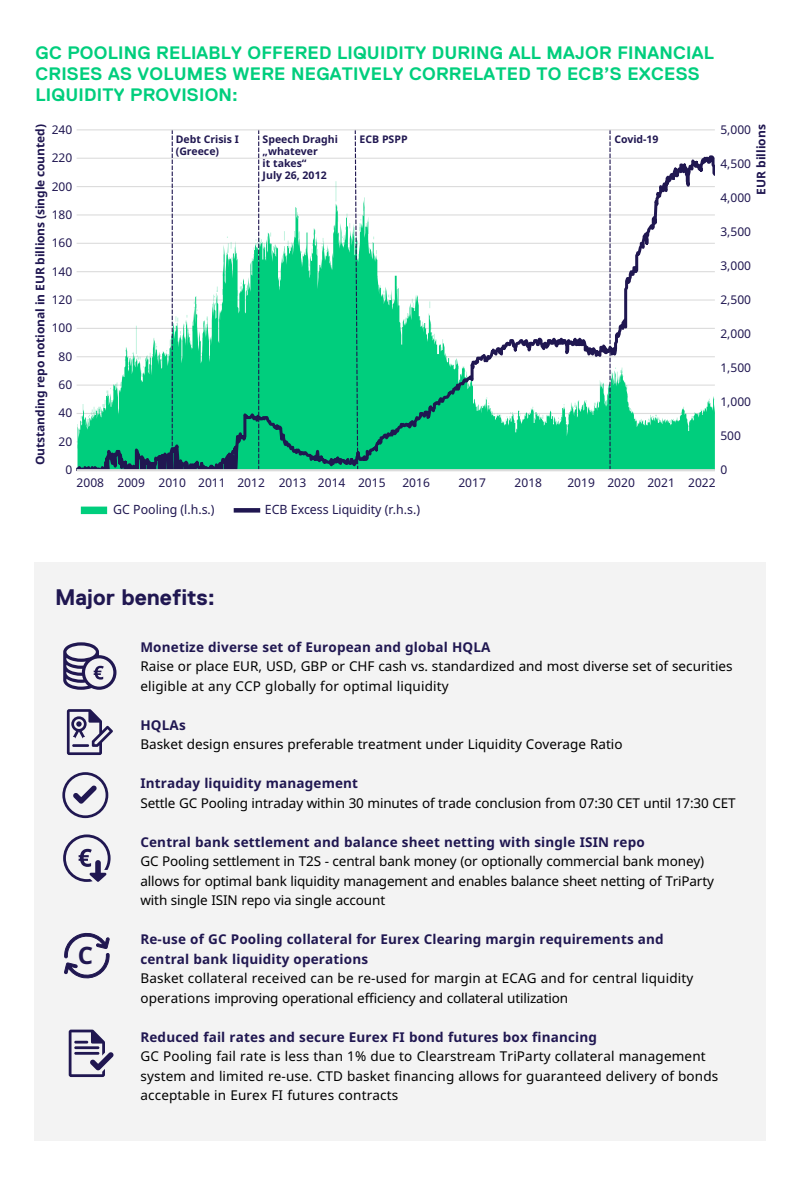
<style>
.page{position:relative;width:800px;height:1187px;background:#fff}
.page>*{position:absolute;margin:0;border:0;box-sizing:border-box;transform-origin:0 0}
.t1{font:700 24px "Noto Sans";color:#201751}
.t2{font:700 22.5px "Replica";color:#201751}
.t3{font:700 18px/21px "Replica";letter-spacing:.01em;color:#00ce7d}
.t4{font:13.5px/19.5px "Noto Sans";color:#000}
.t5{font:700 13.5px/19.5px "Noto Sans";letter-spacing:.01em;color:#201751}
.t6{font:12.75px "Noto Sans";color:#201751}
.t7{font:12px "Noto Sans";color:#201751}
.t8{font:700 12px "Noto Sans";letter-spacing:-.01em;color:#201751}
.t9{font:700 10.5px/12px "Noto Sans";color:#201751}
</style>
<div class="page">
<div style="left:34px;top:562px;width:731px;height:578px;background:#f3f3f3"></div>
<svg style="left:63px;top:642px;width:53px;height:47px"></svg>
<svg style="left:67px;top:709px;width:46px;height:46px"></svg>
<svg style="left:62px;top:772px;width:46px;height:46px"></svg>
<svg style="left:63px;top:834px;width:47px;height:47px"></svg>
<svg style="left:64px;top:932px;width:45px;height:47px"></svg>
<div style="left:81px;top:506px;width:26px;height:8px;background:#00ce7d"></div>
<svg style="left:236px;top:508px;width:22px;height:4px"></svg>
<svg style="left:77px;top:141px;width:637px;height:328px"></svg>
<svg style="left:258px;top:130px;width:1px;height:339px"></svg>
<svg style="left:354px;top:130px;width:5px;height:339px"></svg>
<svg style="left:172px;top:130px;width:1px;height:339px"></svg>
<svg style="left:609px;top:130px;width:1px;height:339px"></svg>
<hr style="left:77px;top:129px;width:637px;height:1px;background:#dcdcdc">
<hr style="left:77px;top:469px;width:637px;height:2px;background:#dcdcdc">
<div style="left:78px;top:940px;width:17px;height:28px;background:#f3f3f3"></div>
<svg style="left:69px;top:1029px;width:45px;height:47px"></svg>
<h3 class="t3" style="left:36px;top:43px;width:679px">GC POOLING RELIABLY OFFERED LIQUIDITY DURING ALL MAJOR FINANCIAL<br>CRISES AS VOLUMES WERE NEGATIVELY CORRELATED TO ECB’S EXCESS<br>LIQUIDITY PROVISION:</h3>
<p class="t8" style="left:33px;top:465px;width:342px;rotate:-90deg">Outstanding repo notional in EUR billions (single counted)</p>
<p class="t8" style="left:754px;top:195px;width:72px;rotate:-90deg">EUR billions</p>
<p class="t7" style="left:77px;top:476px;width:310px">2008 2009 2010 2011 2012 2013 2014 2015</p>
<p class="t7" style="left:402px;top:476px;width:29px">2016</p>
<p class="t7" style="left:458px;top:476px;width:29px">2017</p>
<p class="t7" style="left:514px;top:476px;width:29px">2018</p>
<p class="t7" style="left:567px;top:476px;width:150px">2019 2020 2021 2022</p>
<p class="t7" style="left:52px;top:123px;width:22px">240</p>
<p class="t7" style="left:52px;top:151px;width:22px">220</p>
<p class="t7" style="left:52px;top:179px;width:22px">200</p>
<p class="t7" style="left:52px;top:208px;width:22px">180</p>
<p class="t7" style="left:52px;top:236px;width:22px">160</p>
<p class="t7" style="left:52px;top:264px;width:22px">140</p>
<p class="t7" style="left:52px;top:293px;width:22px">120</p>
<p class="t7" style="left:52px;top:321px;width:22px">100</p>
<p class="t7" style="left:58px;top:349px;width:15px">80</p>
<p class="t7" style="left:58px;top:378px;width:15px">60</p>
<p class="t7" style="left:58px;top:406px;width:15px">40</p>
<p class="t7" style="left:58px;top:434px;width:15px">20</p>
<p class="t7" style="left:65px;top:463px;width:8px">0</p>
<p class="t7" style="left:720px;top:123px;width:32px">5,000</p>
<p class="t7" style="left:720px;top:157px;width:32px">4,500</p>
<p class="t7" style="left:720px;top:191px;width:32px">4,000</p>
<p class="t7" style="left:720px;top:225px;width:32px">3,500</p>
<p class="t7" style="left:720px;top:259px;width:32px">3,000</p>
<p class="t7" style="left:720px;top:293px;width:32px">2,500</p>
<p class="t7" style="left:720px;top:327px;width:32px">2,000</p>
<p class="t7" style="left:720px;top:361px;width:32px">1,500</p>
<p class="t7" style="left:720px;top:395px;width:32px">1,000</p>
<p class="t7" style="left:720px;top:429px;width:22px">500</p>
<p class="t7" style="left:720px;top:463px;width:8px">0</p>
<p class="t9" style="left:176px;top:133px;width:65px">Debt Crisis I (Greece)</p>
<p class="t9" style="left:262px;top:133px;width:77px">Speech Draghi „whatever<br>it takes“<br>July 26, 2012</p>
<p class="t9" style="left:359px;top:133px;width:49px">ECB PSPP</p>
<p class="t9" style="left:614px;top:133px;width:46px">Covid-19</p>
<p class="t6" style="left:113px;top:502px;width:103px">GC Pooling (l.h.s.)</p>
<p class="t6" style="left:265px;top:502px;width:157px">ECB Excess Liquidity (r.h.s.)</p>
<h2 class="t2" style="left:55px;top:584px;width:161px">Major benefits:</h2>
<p class="t5" style="left:140px;top:637px;width:351px">Monetize diverse set of European and global HQLA</p>
<p class="t4" style="left:140px;top:656px;width:593px">Raise or place EUR, USD, GBP or CHF cash vs. standardized and most diverse set of securities eligible at any CCP globally for optimal liquidity</p>
<p class="t5" style="left:140px;top:715px;width:47px">HQLAs</p>
<p class="t4" style="left:140px;top:734px;width:483px">Basket design ensures preferable treatment under Liquidity Coverage Ratio</p>
<p class="t5" style="left:140px;top:773px;width:219px">Intraday liquidity management</p>
<p class="t4" style="left:140px;top:793px;width:596px">Settle GC Pooling intraday within 30 minutes of trade conclusion from 07:30 CET until 17:30 CET</p>
<p class="t5" style="left:140px;top:832px;width:505px">Central bank settlement and balance sheet netting with single ISIN repo</p>
<p class="t4" style="left:140px;top:851px;width:575px">GC Pooling settlement in T2S - central bank money (or optionally commercial bank money) allows for optimal bank liquidity management and enables balance sheet netting of TriParty with single ISIN repo via single account</p>
<p class="t5" style="left:140px;top:929px;width:524px">Re-use of GC Pooling collateral for Eurex Clearing margin requirements and central bank liquidity operations</p>
<p class="t4" style="left:140px;top:968px;width:554px">Basket collateral received can be re-used for margin at ECAG and for central liquidity operations improving operational efficiency and collateral utilization</p>
<p class="t5" style="left:140px;top:1027px;width:458px">Reduced fail rates and secure Eurex FI bond futures box financing</p>
<p class="t4" style="left:140px;top:1046px;width:579px">GC Pooling fail rate is less than 1% due to Clearstream TriParty collateral management system and limited re-use. CTD basket financing allows for guaranteed delivery of bonds acceptable in Eurex FI futures contracts</p>
<h1 class="t1" style="left:78px;top:938px;width:17px">C</h1>
</div>
